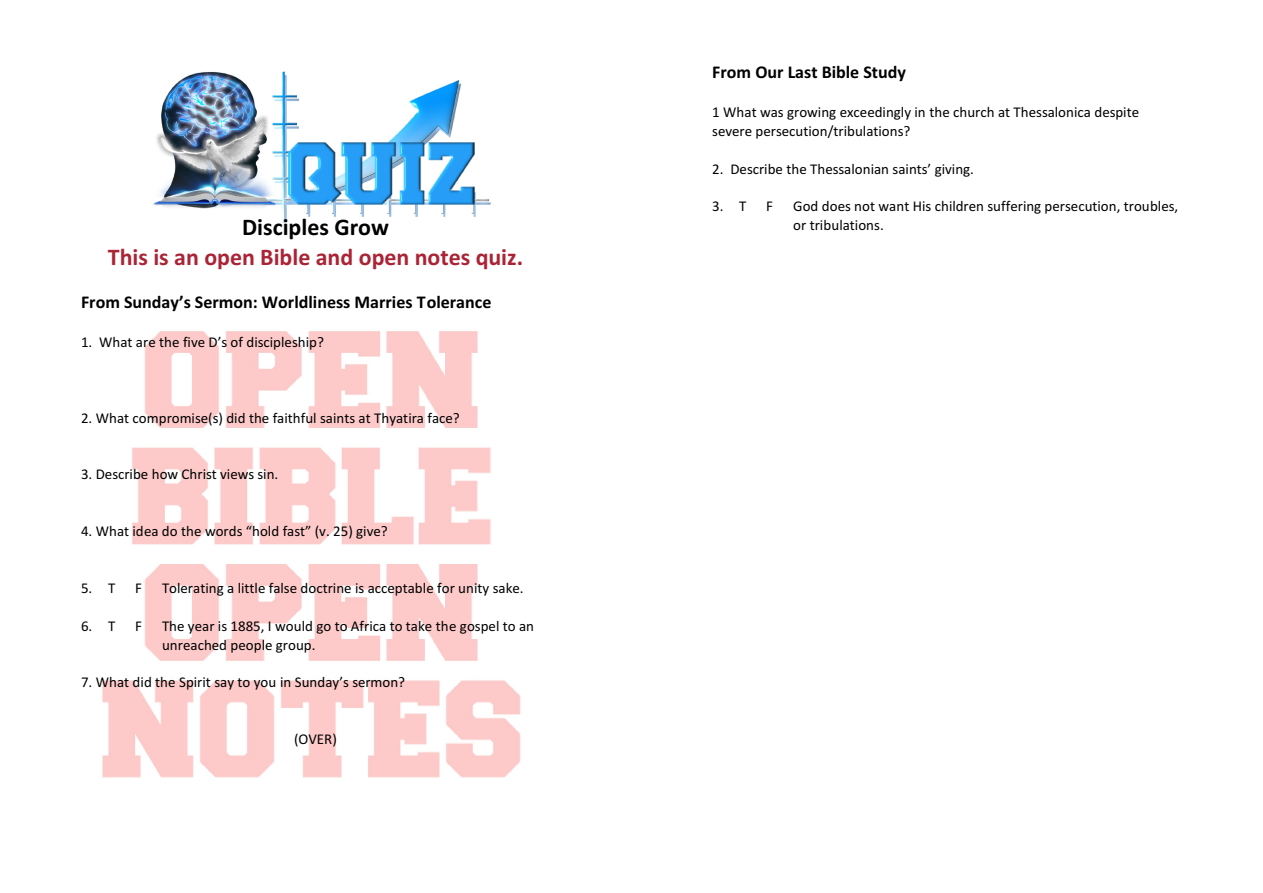
<style>
.page{position:relative;width:1263px;height:893px;background:#fff}
.page>*{position:absolute;margin:0;border:0;box-sizing:border-box;transform-origin:0 0}
.t1{font:700 24px "Calibri";color:#ab2436}
.t2{font:700 24px "Calibri";color:#000}
.t3{font:700 18px "Calibri";color:#000}
.t4{font:15px/18.9px "Calibri";color:#000}
</style>
<div class="page">
<img style="left:153px;top:71px;width:338px;height:152px">
<img style="left:102px;top:331px;width:419px;height:447px">
<h1 class="t2" style="left:242px;top:217px;width:148px">Disciples Grow</h1>
<h1 class="t1" style="left:108px;top:247px;width:417px">This is an open Bible and open notes quiz.</h1>
<p class="t3" style="left:81px;top:295px;width:412px">From Sunday’s Sermon: Worldliness Marries Tolerance</p>
<p class="t4" style="left:81px;top:334px;width:244px">1. What are the five D’s of discipleship?</p>
<p class="t4" style="left:81px;top:410px;width:380px">2. What compromise(s) did the faithful saints at Thyatira face?</p>
<p class="t4" style="left:81px;top:466px;width:199px">3. Describe how Christ views sin.</p>
<p class="t4" style="left:81px;top:523px;width:308px">4. What idea do the words “hold fast” (v. 25) give?</p>
<p class="t4" style="left:81px;top:580px;width:36px">5. T</p>
<p class="t4" style="left:135px;top:580px;width:8px">F</p>
<p class="t4" style="left:162px;top:580px;width:363px">Tolerating a little false doctrine is acceptable for unity sake.</p>
<p class="t4" style="left:81px;top:617px;width:36px">6. T</p>
<p class="t4" style="left:135px;top:617px;width:8px">F</p>
<p class="t4" style="left:162px;top:617px;width:374px">The year is 1885, I would go to Africa to take the gospel to an unreached people group.</p>
<p class="t4" style="left:81px;top:674px;width:326px">7. What did the Spirit say to you in Sunday’s sermon?</p>
<p class="t4" style="left:294px;top:731px;width:44px">(OVER)</p>
<p class="t3" style="left:712px;top:65px;width:195px">From Our Last Bible Study</p>
<p class="t4" style="left:712px;top:104px;width:428px">1 What was growing exceedingly in the church at Thessalonica despite severe persecution/tribulations?</p>
<p class="t4" style="left:712px;top:160px;width:263px">2. Describe the Thessalonian saints’ giving.</p>
<p class="t4" style="left:712px;top:198px;width:36px">3. T</p>
<p class="t4" style="left:766px;top:198px;width:8px">F</p>
<p class="t4" style="left:793px;top:198px;width:386px">God does not want His children suffering persecution, troubles, or tribulations.</p>
</div>
